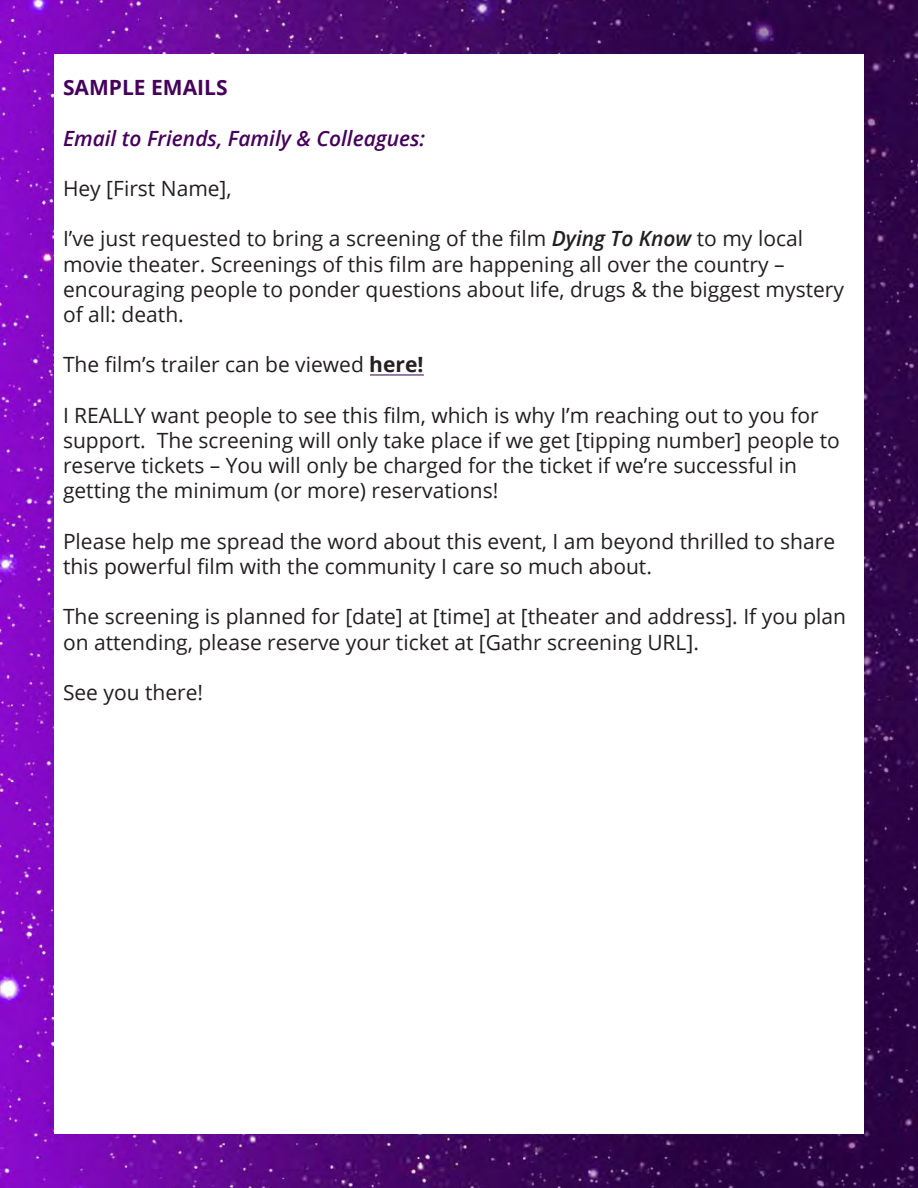
<style>
.page{position:relative;width:918px;height:1188px;background:#fff}
.page>*{position:absolute;margin:0;border:0;box-sizing:border-box;transform-origin:0 0}
.t1{font:21px/25.2px "Open Sans";color:#231f20}
.t2{font:italic 600 21px "Open Sans";color:#46005c}
.t3{font:700 21px "Open Sans";color:#46005c}
.s1{font-weight:600;font-style:italic}
.s2{font-weight:700}
</style>
<div class="page">
<img style="left:0;top:0;width:918px;height:1188px">
<div style="left:54px;top:54px;width:810px;height:1080px;background:#fff"></div>
<hr style="left:370px;top:374px;width:54px;height:2px;background:#451c5b">
<p class="t3" style="left:63px;top:73px;width:166px">SAMPLE EMAILS</p>
<p class="t2" style="left:63px;top:124px;width:364px">Email to Friends, Family &amp; Colleagues:</p>
<p class="t1" style="left:63px;top:175px;width:170px">Hey [First Name],</p>
<p class="t1" style="left:63px;top:226px;width:742px">I’ve just requested to bring a screening of the film <span class="s1">Dying To Know</span> to my local</p>
<p class="t1" style="left:63px;top:251px;width:723px">movie theater. Screenings of this film are happening all over the country –</p>
<p class="t1" style="left:63px;top:276px;width:783px">encouraging people to ponder questions about life, drugs &amp; the biggest mystery of all: death.</p>
<p class="t1" style="left:63px;top:352px;width:362px">The film’s trailer can be viewed <span class="s2">here!</span></p>
<p class="t1" style="left:63px;top:402px;width:778px">I REALLY want people to see this film, which is why I’m reaching out to you for support. The screening will only take place if we get [tipping number] people to reserve tickets – You will only be charged for the ticket if we’re successful in</p>
<p class="t1" style="left:63px;top:478px;width:437px">getting the minimum (or more) reservations!</p>
<p class="t1" style="left:63px;top:528px;width:774px">Please help me spread the word about this event, I am beyond thrilled to share this powerful film with the community I care so much about.</p>
<p class="t1" style="left:63px;top:604px;width:785px">The screening is planned for [date] at [time] at [theater and address]. If you plan on attending, please reserve your ticket at [Gathr screening URL].</p>
<p class="t1" style="left:63px;top:679px;width:142px">See you there!</p>
</div>
